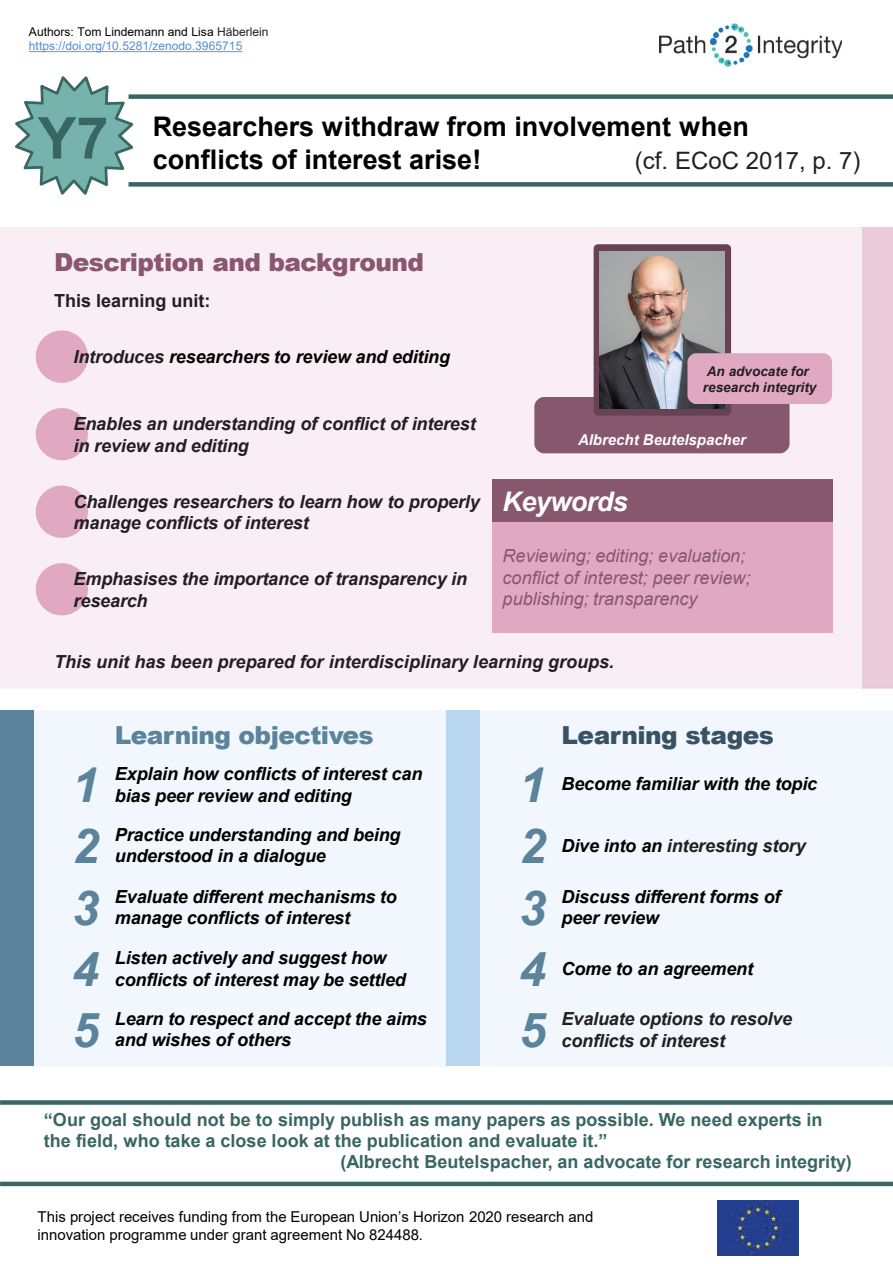
<style>
.page{position:relative;width:893px;height:1264px;background:#fff}
.page>*{position:absolute;margin:0;border:0;box-sizing:border-box;transform-origin:0 0}
.t1{font:700 57.75px "Arial";color:#386662}
.t2{font:italic 700 48px/61.2px "Arial";color:#5b839c;text-align:justify}
.t3{font:700 27px/32.4px "Arial";color:#000}
.t4{font:italic 700 27px "Arial";letter-spacing:-.02em;color:#fff}
.t5{font:900 24.9px "Arial";letter-spacing:-.02em;color:#89576e}
.t6{font:900 24.9px "Arial";letter-spacing:-.02em;color:#5b839c}
.t7{font:900 24.9px "Arial";letter-spacing:-.02em;color:#365264}
.t8{font:24px "Arial";color:#231f20}
.t9{font:italic 700 18px/21.6px "Arial";letter-spacing:-.01em;color:#000}
.t10{font:italic 700 18px/21.6px "Arial";letter-spacing:-.01em;color:#231f20}
.t11{font:700 18px "Arial";color:#386662}
.t12{font:italic 18px/21.3px "Arial";color:#86576d}
.t13{font:700 18px "Arial";color:#231f20}
.t14{font:15px/18px "Arial";color:#000}
.t15{font:italic 700 15px "Arial";color:#fff}
.t16{font:italic 700 13.5px/16.2px "Arial";color:#231f20}
.t17{font:12px/14.4px "Arial";letter-spacing:-.005em;color:#548dd4}
.s1{color:#000}
.s2{color:#231f20}
</style>
<div class="page">
<div style="left:0;top:227px;width:892px;height:461px;background:#f9eef4"></div>
<div style="left:33px;top:710px;width:414px;height:356px;background:#f2f7fd"></div>
<div style="left:0;top:710px;width:33px;height:355px;background:#5b839c"></div>
<svg style="left:36px;top:330px;width:52px;height:53px;background:#e5b8cc"></svg>
<svg style="left:36px;top:408px;width:52px;height:52px;background:#e5b7cb"></svg>
<svg style="left:36px;top:485px;width:52px;height:53px;background:#e5b8cc"></svg>
<svg style="left:36px;top:563px;width:52px;height:52px;background:#e5b7cb"></svg>
<div style="left:446px;top:710px;width:34px;height:355px;background:#b9d6f0"></div>
<svg style="left:29px;top:51px;width:213px;height:1px"></svg>
<svg style="left:137px;top:182px;width:755px;height:4px;background:#3d6a66"></svg>
<div style="left:128px;top:94px;width:764px;height:5px;background:#386662"></div>
<svg style="left:15px;top:76px;width:122px;height:119px"></svg>
<svg style="left:0;top:1100px;width:892px;height:4px;background:#446f6c"></svg>
<svg style="left:0;top:1181px;width:892px;height:4px;background:#597f7c"></svg>
<img style="left:717px;top:1200px;width:81px;height:54px">
<img style="left:660px;top:24px;width:181px;height:42px">
<div style="left:492px;top:479px;width:340px;height:43px;background:#86576d"></div>
<div style="left:492px;top:522px;width:340px;height:110px;background:#e0a9c1"></div>
<div style="left:534px;top:397px;width:255px;height:56px;background:#86576d;border-radius:9px"></div>
<svg style="left:593px;top:244px;width:138px;height:171px;background:#6f4c5e"></svg>
<img style="left:600px;top:251px;width:124px;height:158px">
<div style="left:687px;top:353px;width:145px;height:51px;background:#e0a9c1;border-radius:8px"></div>
<p class="t17" style="left:29px;top:24px;width:241px"><span class="s1">Authors: Tom Lindemann and Lisa</span> <span class="s2">Häberlein </span>https://doi.org/10.5281/zenodo.3965715</p>
<h1 class="t1" style="left:38px;top:97px;width:72px">Y7</h1>
<h3 class="t3" style="left:153px;top:111px;width:597px">Researchers withdraw from involvement when conflicts of interest arise!</h3>
<h3 class="t8" style="left:635px;top:144px;width:227px">(cf. ECoC 2017, p. 7)</h3>
<h3 class="t5" style="left:54px;top:244px;width:371px">Description and background</h3>
<p class="t13" style="left:54px;top:288px;width:158px">This learning unit:</p>
<p class="t9" style="left:74px;top:346px;width:378px"><span class="s2">Introduces</span> researchers to review and editing</p>
<p class="t10" style="left:74px;top:413px;width:403px">Enables an understanding of conflict of interest in review and editing</p>
<p class="t10" style="left:74px;top:491px;width:408px;line-height:21px">Challenges researchers to learn how to properly manage conflicts of interest</p>
<p class="t10" style="left:74px;top:568px;width:395px">Emphasises the importance of transparency in research</p>
<p class="t16" style="left:703px;top:363px;width:115px">An advocate for research integrity</p>
<p class="t15" style="left:578px;top:429px;width:169px">Albrecht Beutelspacher</p>
<h3 class="t4" style="left:502px;top:483px;width:127px">Keywords</h3>
<p class="t12" style="left:502px;top:545px;width:250px">Reviewing; editing; evaluation; conflict of interest; peer review; publishing; transparency</p>
<p class="t10" style="left:54px;top:651px;width:561px">This unit has been prepared for interdisciplinary learning groups.</p>
<h3 class="t6" style="left:115px;top:717px;width:260px">Learning objectives</h3>
<h3 class="t7" style="left:561px;top:717px;width:214px">Learning stages</h3>
<h2 class="t2" style="left:72px;top:755px;width:28px">1</h2>
<p class="t9" style="left:115px;top:763px;width:309px">Explain how conflicts of interest can bias peer review and editing</p>
<h2 class="t2" style="left:72px;top:817px;width:28px">2<br>3<br>4</h2>
<p class="t9" style="left:115px;top:824px;width:287px;line-height:21px">Practice understanding and being understood in a dialogue</p>
<p class="t9" style="left:115px;top:885px;width:283px">Evaluate different mechanisms to manage conflicts of interest</p>
<p class="t9" style="left:115px;top:947px;width:292px">Listen actively and suggest how conflicts of interest may be settled</p>
<h2 class="t2" style="left:72px;top:1000px;width:28px">5</h2>
<p class="t9" style="left:115px;top:1008px;width:313px;line-height:21px">Learn to respect and accept the aims and wishes of others</p>
<h2 class="t2" style="left:519px;top:755px;width:28px">1<br>2<br>3<br>4<br>5</h2>
<p class="t9" style="left:561px;top:773px;width:257px">Become familiar with the topic</p>
<p class="t10" style="left:561px;top:835px;width:246px"><span class="s1">Dive into an</span> interesting story</p>
<p class="t9" style="left:561px;top:885px;width:220px">Discuss different forms of peer review</p>
<p class="t9" style="left:561px;top:957px;width:193px">Come to an agreement</p>
<p class="t10" style="left:561px;top:1008px;width:232px">Evaluate options to resolve conflicts of interest</p>
<p class="t11" style="left:44px;top:1106px;width:780px">“Our goal should not be to simply publish as many papers as possible. We need experts in</p>
<p class="t11" style="left:44px;top:1128px;width:565px">the field, who take a close look at the publication and evaluate it.”</p>
<p class="t11" style="left:340px;top:1149px;width:513px">(Albrecht Beutelspacher, an advocate for research integrity)</p>
<p class="t14" style="left:38px;top:1206px;width:557px">This project receives funding from the European Union’s Horizon 2020 research and innovation programme under grant agreement No 824488.</p>
</div>
